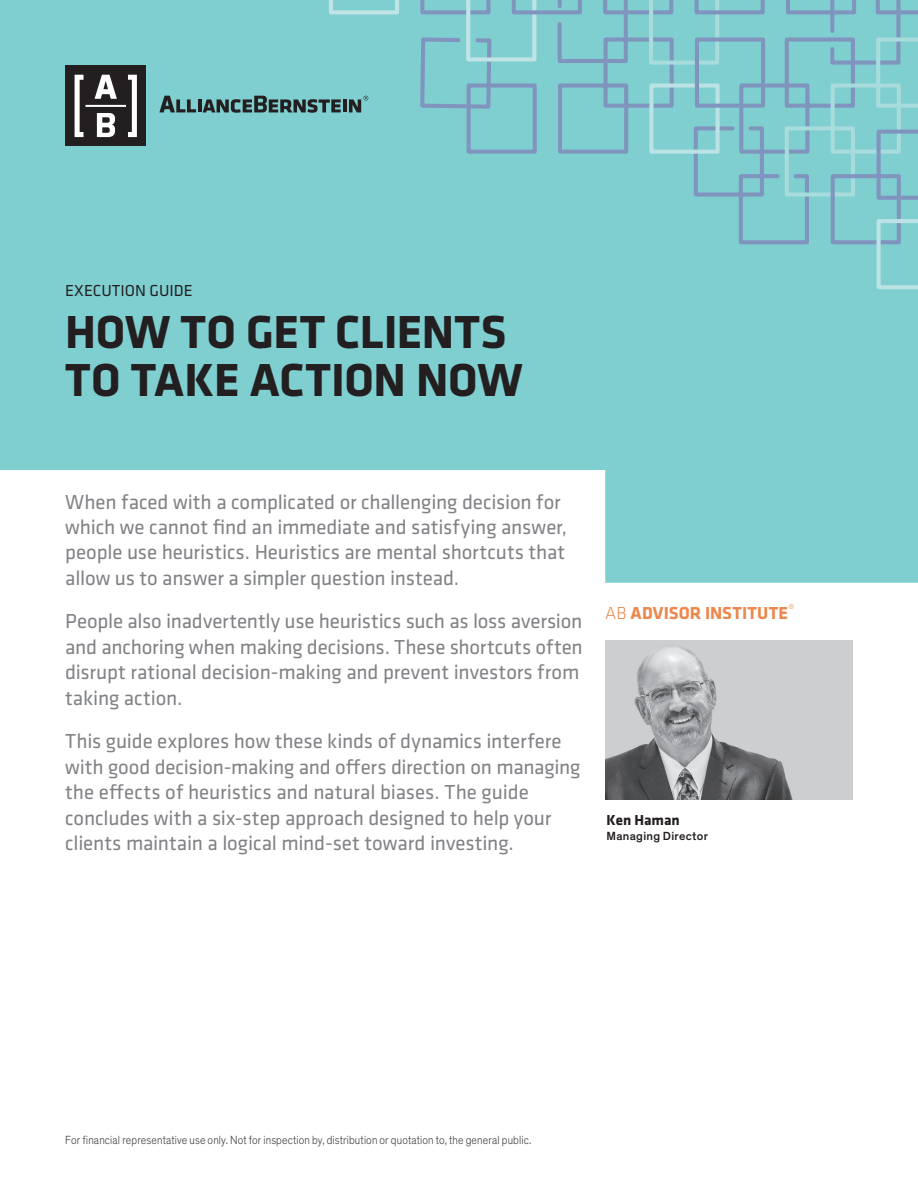
<style>
.page{position:relative;width:918px;height:1188px;background:#fff}
.page>*{position:absolute;margin:0;border:0;box-sizing:border-box;transform-origin:0 0}
.t1{font:700 48px/48px "Klavika";letter-spacing:-.005em;color:#231f20}
.t2{font:21px/25.5px "Klavika";letter-spacing:-.01em;color:#808285}
.t3{font:700 18px "Klavika";letter-spacing:.01em;color:#ec874d}
.t4{font:16.5px "Klavika";color:#231f20}
.t5{font:700 15px "Klavika";color:#231f20}
.t6{font:300 12px "Theinhardt";letter-spacing:.015em;color:#3e3e3f;scale:.9 1}
.t7{font:500 12px "Theinhardt";letter-spacing:.025em;color:#231f20}
.s1{font-weight:300}
</style>
<div class="page">
<svg style="left:0;top:0;width:918px;height:583px;fill:#80cfd0"></svg>
<div style="left:692px;top:246px;width:226px;height:91px;background:#80cfd0"></div>
<svg style="left:463px;top:0;width:320px;height:246px;background:#80cace"></svg>
<svg style="left:783px;top:0;width:135px;height:294px;background:#82cacf"></svg>
<div style="left:65px;top:65px;width:81px;height:81px;background:#231f20"></div>
<svg style="left:75px;top:75px;width:62px;height:62px"></svg>
<svg style="left:159px;top:0;width:560px;height:156px;background:#80c8cc"></svg>
<img style="left:606px;top:640px;width:246px;height:160px">
<p class="t4" style="left:65px;top:279px;width:129px">EXECUTION GUIDE</p>
<h1 class="t1" style="left:65px;top:306px;width:459px">HOW TO GET CLIENTS<br>TO TAKE ACTION NOW</h1>
<p class="t2" style="left:65px;top:488px;width:503px">When faced with a complicated or challenging decision for which we cannot find an immediate and satisfying answer, people use heuristics. Heuristics are mental shortcuts that allow us to answer a simpler question instead.</p>
<p class="t2" style="left:65px;top:608px;width:519px">People also inadvertently use heuristics such as loss aversion and anchoring when making decisions. These shortcuts often disrupt rational decision-making and prevent investors from taking action.</p>
<p class="t2" style="left:65px;top:728px;width:517px">This guide explores how these kinds of dynamics interfere with good decision-making and offers direction on managing the effects of heuristics and natural biases. The guide concludes with a six-step approach designed to help your clients maintain a logical mind-set toward investing.</p>
<p class="t3" style="left:605px;top:600px;width:191px"><span class="s1">AB</span> ADVISOR INSTITUTE <sup>®</sup></p>
<p class="t5" style="left:607px;top:809px;width:75px">Ken Haman</p>
<p class="t7" style="left:607px;top:828px;width:103px">Managing Director</p>
<p class="t6" style="left:65px;top:1133px;width:519px">For financial representative use only. Not for inspection by, distribution or quotation to, the general public.</p>
</div>
